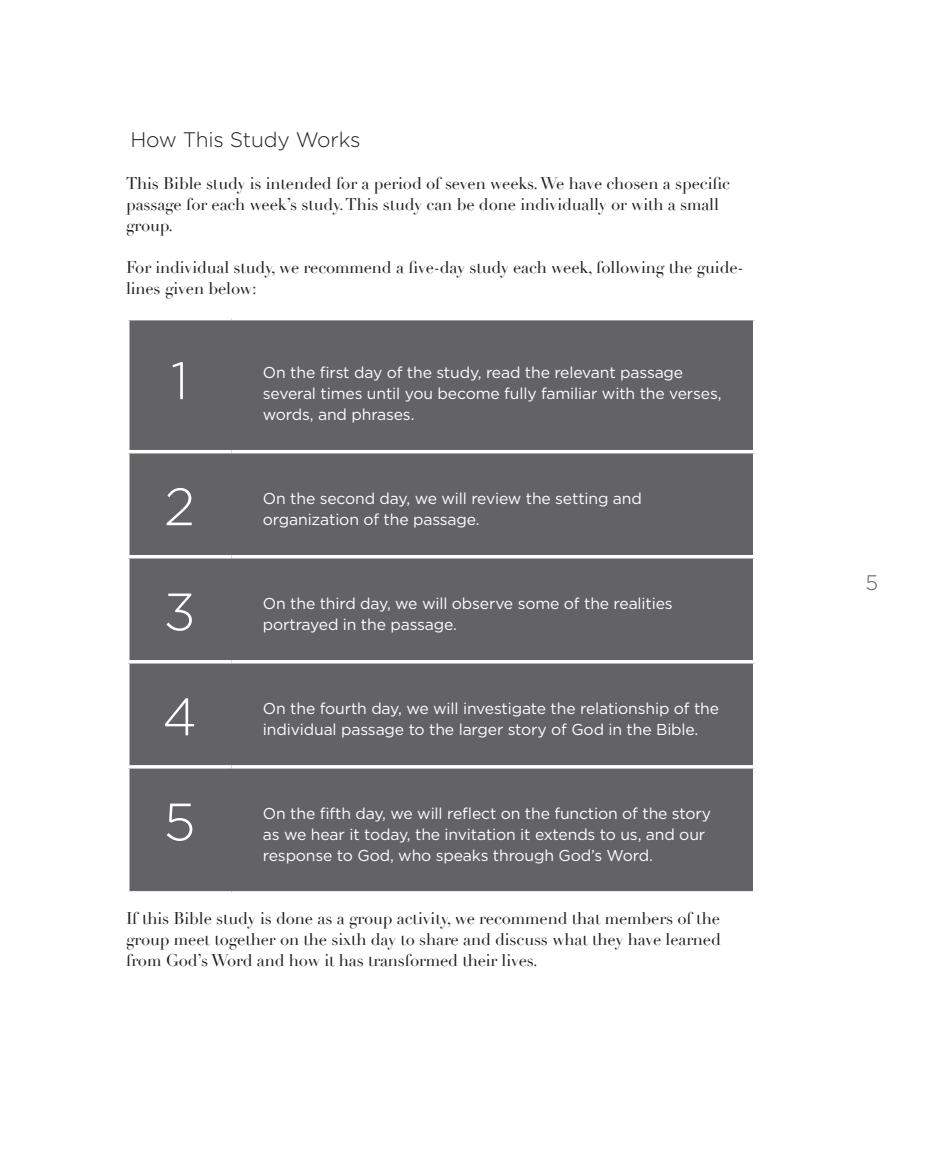
<style>
.page{position:relative;width:945px;height:1166px;background:#fff}
.page>*{position:absolute;margin:0;border:0;box-sizing:border-box;transform-origin:0 0}
.table_number_icon{font:300 52.5px "Gotham";color:#fff}
.Body{font:300 21px "Gotham";letter-spacing:-.01em;color:#231f20}
.t1{font:300 21px "Gotham";color:#636366}
.Body-2{font:16.62px/21px "Didot";letter-spacing:-.01em;color:#231f20}
.table_text{font:15.75px/21px "Gotham";letter-spacing:-.01em;color:#fff}
</style>
<div class="page">
<div style="left:130px;top:320px;width:623px;height:571px;background:#636366"></div>
<hr style="left:126px;top:450px;width:105px;height:3px;background:#fff">
<hr style="left:231px;top:450px;width:525px;height:3px;background:#fff">
<hr style="left:126px;top:555px;width:105px;height:3px;background:#fff">
<hr style="left:231px;top:555px;width:525px;height:3px;background:#fff">
<hr style="left:126px;top:660px;width:105px;height:3px;background:#fff">
<hr style="left:231px;top:660px;width:525px;height:3px;background:#fff">
<hr style="left:126px;top:765px;width:105px;height:3px;background:#fff">
<hr style="left:231px;top:765px;width:525px;height:3px;background:#fff">
<svg style="left:128px;top:320px;width:2px;height:130px"></svg>
<svg style="left:127px;top:453px;width:3px;height:102px"></svg>
<svg style="left:127px;top:558px;width:3px;height:102px"></svg>
<svg style="left:127px;top:663px;width:3px;height:102px"></svg>
<svg style="left:128px;top:768px;width:2px;height:123px"></svg>
<p class="Body" style="left:130px;top:128px;width:232px">How This Study Works</p>
<p class="Body-2" style="left:126px;top:173px;width:606px">This Bible study is intended for a period of seven weeks. We have chosen a specific passage for each week’s study. This study can be done individually or with a small group.</p>
<p class="Body-2" style="left:126px;top:257px;width:619px">For individual study, we recommend a five-day study each week, following the guide&shy;lines given below:</p>
<p class="table_number_icon" style="left:171px;top:352px;width:19px">1</p>
<p class="table_text" style="left:263px;top:362px;width:460px">On the first day of the study, read the relevant passage several times until you become fully familiar with the verses, words, and phrases.</p>
<p class="table_number_icon" style="left:164px;top:478px;width:32px">2</p>
<p class="table_text" style="left:263px;top:488px;width:380px">On the second day, we will review the setting and organization of the passage.</p>
<p class="table_number_icon" style="left:164px;top:583px;width:34px">3</p>
<p class="table_text" style="left:263px;top:593px;width:411px">On the third day, we will observe some of the realities portrayed in the passage.</p>
<p class="table_number_icon" style="left:162px;top:688px;width:36px">4</p>
<p class="table_text" style="left:263px;top:698px;width:458px">On the fourth day, we will investigate the relationship of the individual passage to the larger story of God in the Bible.</p>
<p class="table_number_icon" style="left:164px;top:793px;width:33px">5</p>
<p class="table_text" style="left:263px;top:803px;width:450px">On the fifth day, we will reflect on the function of the story as we hear it today, the invitation it extends to us, and our response to God, who speaks through God’s Word.</p>
<p class="Body-2" style="left:126px;top:908px;width:596px;text-align:justify">If this Bible study is done as a group activity, we recommend that members of the group meet together on the sixth day to share and discuss what they have learned from God’s Word and how it has transformed their lives.</p>
<h2 class="t1" style="left:866px;top:571px;width:14px">5</h2>
</div>
